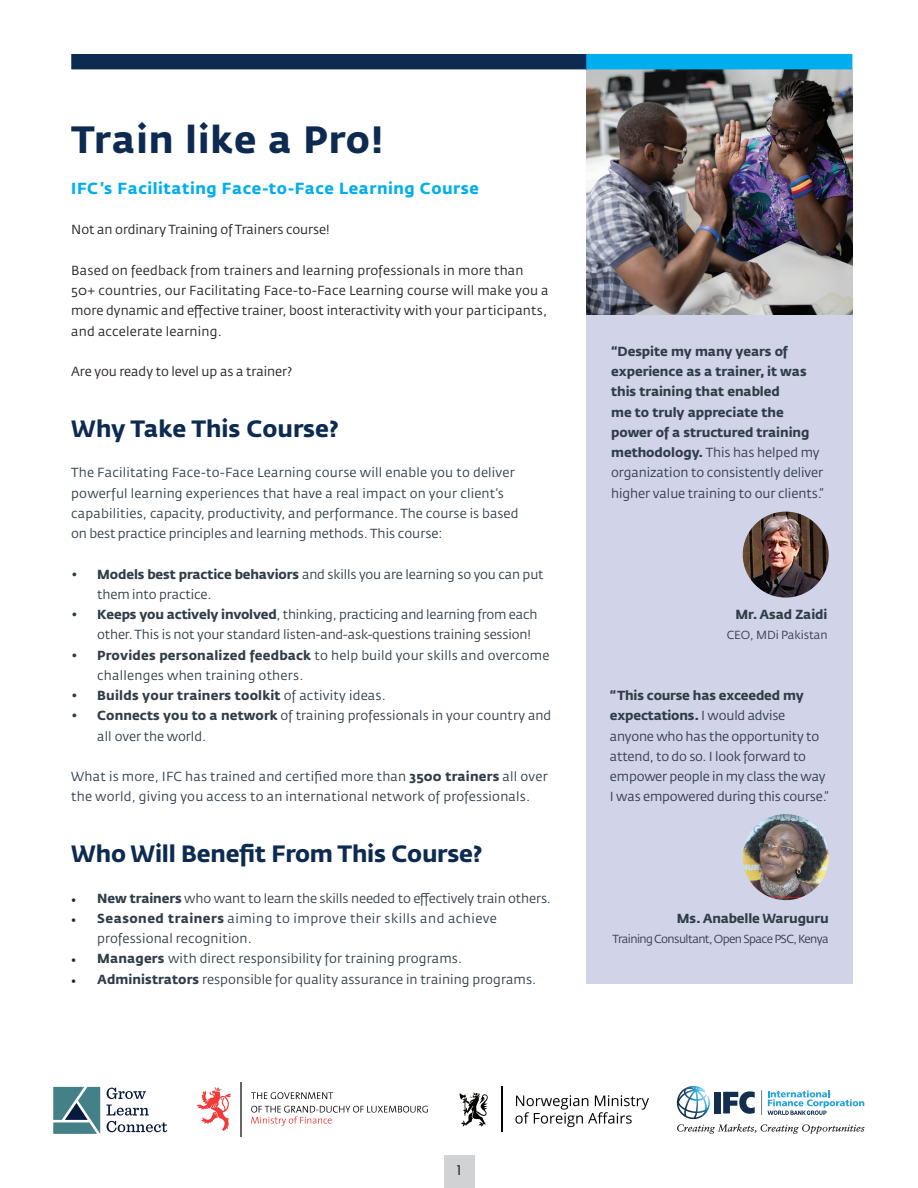
<style>
.page{position:relative;width:918px;height:1188px;background:#fff}
.page>*{position:absolute;margin:0;border:0;box-sizing:border-box;transform-origin:0 0}
.t1{font:700 37.65px "Fedra Sans Std";letter-spacing:.03em;color:#0d2b51}
.t2{font:700 23.4px "Fedra Sans Std";letter-spacing:-.01em;color:#0d2b51}
.t3{font:700 15.9px "Fedra Sans Std";letter-spacing:.035em;color:#00aeef}
.t4{font:13.5px "Poppins";color:#231f20}
.t5{font:13.05px/20.2px "Fedra Sans Std";letter-spacing:.005em;color:#303d48}
.t6{font:700 13.05px/20.2px "Fedra Sans Std";letter-spacing:-.005em;color:#303d48}
.t7{font:13.05px/20.2px "Fedra Sans Std";letter-spacing:.015em;color:#231f20}
.t8{font:13.05px/20.2px "Fedra Sans Std";letter-spacing:-.015em;color:#303d48}
.t9{font:13.05px/20.2px "Fedra Sans Std";letter-spacing:.035em;color:#303d48}
.t10{font:13.05px "Fedra Sans Std";letter-spacing:-.005em;color:#231f20}
.t11{font:700 13.05px "Fedra Sans Std";letter-spacing:.015em;color:#303d48}
.t12{font:11.55px "Fedra Sans Std";letter-spacing:-.05em;color:#303d48}
.t13{font:11.55px "Fedra Sans Std";letter-spacing:-.005em;color:#303d48}
.s1{font-weight:700}
.s2{font-weight:400}
.s3{font-family:"Minion Pro";color:#231f20}
</style>
<div class="page">
<div style="left:444px;top:1156px;width:30px;height:32px;background:#d1d2d4"></div>
<svg style="left:53px;top:1087px;width:47px;height:47px;background:#588892"></svg>
<svg style="left:107px;top:1088px;width:39px;height:11px"></svg>
<svg style="left:106px;top:1105px;width:61px;height:28px"></svg>
<svg style="left:677px;top:1086px;width:187px;height:48px"></svg>
<svg style="left:196px;top:1087px;width:35px;height:44px"></svg>
<hr style="left:241px;top:1082px;width:1px;height:54px;background:#676666">
<svg style="left:251px;top:1092px;width:82px;height:7px"></svg>
<svg style="left:251px;top:1106px;width:177px;height:20px"></svg>
<svg style="left:459px;top:1092px;width:29px;height:35px"></svg>
<svg style="left:515px;top:1095px;width:134px;height:32px"></svg>
<hr style="left:501px;top:1087px;width:1px;height:45px;background:#050504">
<img style="left:586px;top:69px;width:266px;height:246px">
<div style="left:71px;top:54px;width:516px;height:15px;background:#0d2b51"></div>
<div style="left:586px;top:54px;width:266px;height:15px;background:#00aeef"></div>
<div style="left:586px;top:315px;width:266px;height:669px;background:#d1d3e9"></div>
<img style="left:743px;top:814px;width:86px;height:86px;border-radius:43px">
<img style="left:743px;top:512px;width:86px;height:86px;border-radius:43px">
<h1 class="t1" style="left:71px;top:117px;width:314px">Train like a Pro!</h1>
<p class="t3" style="left:71px;top:178px;width:409px">IFC’s Facilitating Face-to-Face Learning Course</p>
<p class="t10" style="left:71px;top:222px;width:260px">Not an ordinary Training of Trainers course!</p>
<p class="t7" style="left:71px;top:260px;width:479px">Based on feedback from trainers and learning professionals in more than 50+ countries, our Facilitating Face-to-Face Learning course will make you a more dynamic and effective trainer, boost interactivity with your participants, and accelerate learning.</p>
<p class="t10" style="left:71px;top:363px;width:222px">Are you ready to level up as a trainer?</p>
<h2 class="t2" style="left:71px;top:414px;width:269px">Why Take This Course?</h2>
<p class="t5" style="left:71px;top:463px;width:449px">The Facilitating Face-to-Face Learning course will enable you to deliver powerful learning experiences that have a real impact on your client’s capabilities, capacity, productivity, and performance. The course is based on best practice principles and learning methods. This course:</p>
<p class="t5" style="left:97px;top:564px;width:448px;text-indent:-26px"><span class="s1">• Models best practice behaviors</span> and skills you are learning so you can put them into practice.</p>
<p class="t5" style="left:97px;top:604px;width:442px;text-indent:-26px"><span class="s1">• Keeps you actively involved</span>, thinking, practicing and learning from each other. This is not your standard listen-and-ask-questions training session!</p>
<p class="t5" style="left:97px;top:645px;width:454px;text-indent:-26px"><span class="s1">• Provides personalized feedback</span> to help build your skills and overcome challenges when training others.</p>
<p class="t11" style="left:71px;top:687px;width:316px">• Builds your trainers toolkit <span class="s2">of activity ideas.</span></p>
<p class="t5" style="left:97px;top:706px;width:456px;text-indent:-26px"><span class="s1">• Connects you to a network</span> of training professionals in your country and all over the world.</p>
<p class="t5" style="left:71px;top:766px;width:478px">What is more, IFC has trained and certified more than <span class="s1">3500 trainers</span> all over the world, giving you access to an international network of professionals.</p>
<h2 class="t2" style="left:71px;top:839px;width:413px">Who Will Benefit From This Course?</h2>
<p class="t5" style="left:71px;top:888px;width:481px"><span class="s3">•</span> <span class="s1">New trainers</span> who want to learn the skills needed to effectively train others.</p>
<p class="t9" style="left:97px;top:908px;width:401px;text-indent:-26px"><span class="s3">•</span> <span class="s1">Seasoned trainers</span> aiming to improve their skills and achieve professional recognition.</p>
<p class="t5" style="left:71px;top:949px;width:392px"><span class="s3">•</span> <span class="s1">Managers</span> with direct responsibility for training programs.</p>
<p class="t5" style="left:71px;top:969px;width:466px"><span class="s3">•</span> <span class="s1">Administrators</span> responsible for quality assurance in training programs.</p>
<p class="t6" style="left:611px;top:341px;width:214px">“Despite my many years of experience as a trainer, it was this training that enabled<br>me to truly appreciate the power of a structured training methodology. <span class="s2">This has helped my organization to consistently deliver higher value training to our clients.”</span></p>
<p class="t6" style="left:736px;top:604px;width:94px">Mr. Asad Zaidi</p>
<p class="t13" style="left:727px;top:628px;width:102px">CEO, MDi Pakistan</p>
<p class="t8" style="left:610px;top:685px;width:220px"><span class="s1">“This course has exceeded my expectations.</span> I would advise anyone who has the opportunity to attend, to do so. I look forward to empower people in my class the way<br>I was empowered during this course.”</p>
<p class="t6" style="left:677px;top:908px;width:153px">Ms. Anabelle Waruguru</p>
<p class="t12" style="left:613px;top:932px;width:218px">Training Consultant, Open Space PSC, Kenya</p>
<p class="t4" style="left:457px;top:1163px;width:6px">1</p>
</div>
